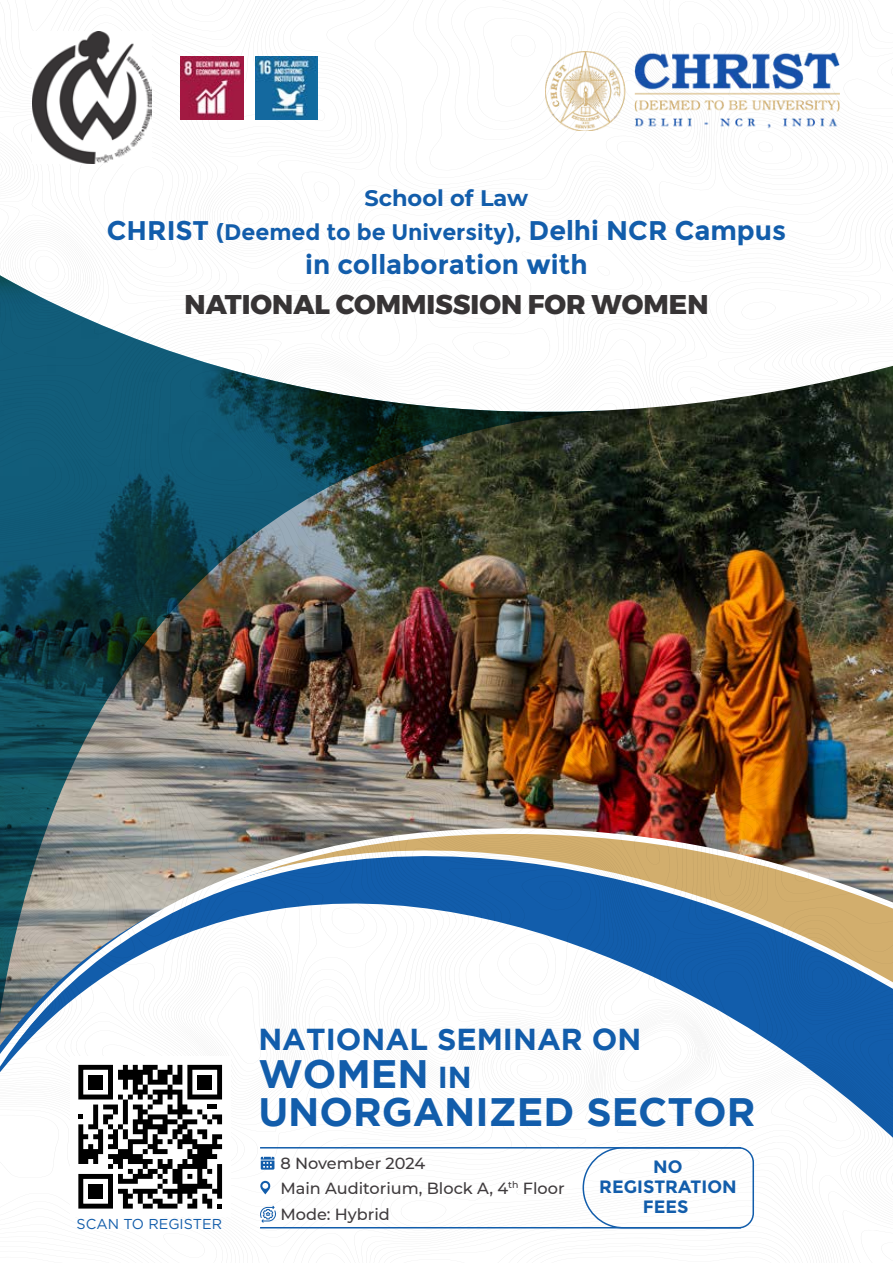
<style>
.page{position:relative;width:893px;height:1263px;background:#fff}
.page>*{position:absolute;margin:0;border:0;box-sizing:border-box;transform-origin:0 0}
.t1{font:700 39.6px/38px "Gotham";color:#125dab}
.t2{font:700 30.3px "Gotham";color:#125dab}
.t3{font:800 27px "Montserrat";color:#373435}
.t4{font:700 27px "Montserrat";color:#125dab}
.t5{font:700 22.5px/33.9px "Montserrat";color:#125dab;text-align:center}
.t6{font:700 17.85px/20px "Montserrat";color:#125dab;text-align:center}
.t7{font:500 16.05px/25.3px "Montserrat";color:#3f3b3d}
.t8{font:14.4px "Gotham";color:#125dab}
.s1{font-weight:100}
.s2{font-size:27px}
.s3{font-size:30.3px}
</style>
<div class="page">
<img style="left:0;top:20px;width:893px;height:1225px">
<img style="left:32px;top:32px;width:120px;height:131px">
<img style="left:546px;top:51px;width:294px;height:79px">
<img style="left:181px;top:57px;width:63px;height:63px">
<img style="left:255px;top:57px;width:63px;height:63px">
<svg style="left:261px;top:1157px;width:13px;height:12px"></svg>
<svg style="left:260px;top:1181px;width:11px;height:13px"></svg>
<svg style="left:260px;top:1205px;width:16px;height:18px"></svg>
<svg style="left:582px;top:1146px;width:173px;height:83px"></svg>
<hr style="left:260px;top:1147px;width:481px;height:1px;background:#125dab">
<hr style="left:260px;top:1227px;width:481px;height:1px;background:#125dab">
<div style="left:70px;top:1057px;width:160px;height:160px;background:#fff"></div>
<svg style="left:78px;top:1065px;width:144px;height:143px"></svg>
<div style="left:88px;top:1075px;width:15px;height:14px;background:#000"></div>
<div style="left:88px;top:1184px;width:15px;height:15px;background:#000"></div>
<div style="left:197px;top:1075px;width:15px;height:14px;background:#000"></div>
<p class="t5" style="left:107px;top:182px;width:681px"><span class="s1">School of Law<br></span><span class="s2">CHRIST</span> (Deemed to be University), <span class="s2">Delhi NCR Campus</span></p>
<p class="t4" style="left:305px;top:248px;width:284px">in collaboration with</p>
<p class="t3" style="left:185px;top:282px;width:525px">NATIONAL COMMISSION FOR WOMEN</p>
<p class="t8" style="left:77px;top:1216px;width:147px">SCAN TO REGISTER</p>
<h2 class="t2" style="left:258px;top:1021px;width:385px">NATIONAL SEMINAR ON</h2>
<h1 class="t1" style="left:258px;top:1053px;width:499px">WOMEN <span class="s3">IN<br></span>UNORGANIZED SECTOR</h1>
<p class="t6" style="left:599px;top:1157px;width:139px">NO<br>REGISTRATION<br>FEES</p>
<p class="t7" style="left:280px;top:1150px;width:286px">8 November 2024<br>Main Auditorium, Block A, 4<sup>th</sup> Floor<br>Mode: Hybrid</p>
</div>
